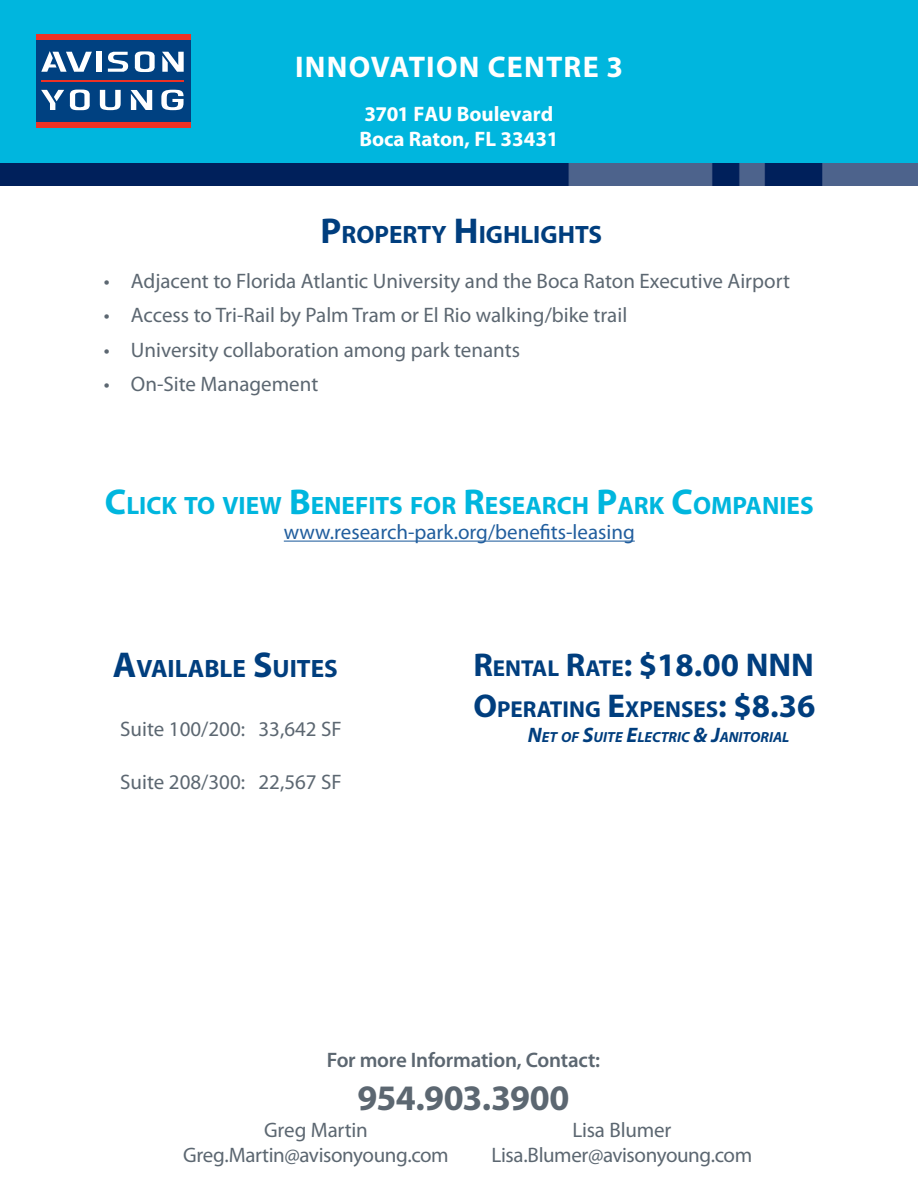
<style>
.page{position:relative;width:918px;height:1188px;background:#fff}
.page>*{position:absolute;margin:0;border:0;box-sizing:border-box;transform-origin:0 0}
.t1{font:700 36px "Myriad Pro";letter-spacing:-.015em;color:#5c6771}
.t2{font:700 33px "Myriad Pro";color:#003e7e}
.t3{font:700 30px "Myriad Pro";letter-spacing:.04em;color:#fff}
.t4{font:700 25.2px "Myriad Pro";color:#00b6de}
.t5{font:700 25.2px "Myriad Pro";color:#003e7e}
.t6{font:700 23.1px "Myriad Pro";color:#003e7e}
.t7{font:21px/25.2px "Myriad Pro";color:#5c6771;text-align:center}
.t8{font:21px "Myriad Pro";color:#215e9e}
.t9{font:700 21px/25.2px "Myriad Pro";color:#fff}
.t10{font:600 21px "Myriad Pro";letter-spacing:-.01em;color:#5c6771}
.t11{font:italic 700 14.7px "Myriad Pro";color:#003e7e}
.s1{font-size:36px}
.s2{font-size:23.1px}
.s3{font-size:33px}
.s4{font-size:21px}
</style>
<div class="page">
<div style="left:1px;top:0;width:917px;height:166px;background:#00b6de"></div>
<img style="left:1px;top:164px;width:917px;height:21px">
<div style="left:36px;top:40px;width:154px;height:82px;background:#004181"></div>
<div style="left:96px;top:52px;width:6px;height:20px;background:#fff"></div>
<svg style="left:162px;top:52px;width:22px;height:20px"></svg>
<svg style="left:108px;top:51px;width:47px;height:21px"></svg>
<svg style="left:131px;top:90px;width:21px;height:20px"></svg>
<svg style="left:41px;top:51px;width:51px;height:21px"></svg>
<svg style="left:41px;top:90px;width:49px;height:20px"></svg>
<svg style="left:100px;top:90px;width:21px;height:20px"></svg>
<svg style="left:161px;top:90px;width:23px;height:20px"></svg>
<div style="left:36px;top:122px;width:154px;height:6px;background:#ee3124"></div>
<div style="left:36px;top:34px;width:154px;height:6px;background:#ee3124"></div>
<hr style="left:41px;top:80px;width:143px;height:2px;background:#ee3124">
<hr style="left:284px;top:541px;width:351px;height:1px;background:#215e9e">
<h3 class="t3" style="left:295px;top:48px;width:330px">INNOVATION CENTRE 3</h3>
<p class="t9" style="left:359px;top:100px;width:201px">3701 FAU Boulevard<br>Boca Raton, FL 33431</p>
<p class="t5" style="left:321px;top:219px;width:283px"><span class="s1">P</span>ROPERTY <span class="s1">H</span>IGHLIGHTS</p>
<p class="t7" style="left:104px;top:268px;width:688px">• Adjacent to Florida Atlantic University and the Boca Raton Executive Airport</p>
<p class="t7" style="left:104px;top:302px;width:525px">• Access to Tri-Rail by Palm Tram or El Rio walking/bike trail</p>
<p class="t7" style="left:104px;top:337px;width:418px">• University collaboration among park tenants</p>
<p class="t7" style="left:104px;top:371px;width:216px">• On-Site Management</p>
<p class="t4" style="left:105px;top:489px;width:710px"><span class="s1">C</span>LICK TO VIEW <span class="s1">B</span>ENEFITS FOR <span class="s1">R</span>ESEARCH <span class="s1">P</span>ARK <span class="s1">C</span>OMPANIES</p>
<p class="t8" style="left:284px;top:519px;width:352px">www.research-park.org/benefits-leasing</p>
<p class="t5" style="left:113px;top:652px;width:227px"><span class="s1">A</span>VAILABLE <span class="s1">S</span>UITES</p>
<p class="t7" style="left:120px;top:716px;width:223px">Suite 100/200: 33,642 SF</p>
<p class="t7" style="left:120px;top:769px;width:223px">Suite 208/300: 22,567 SF</p>
<h2 class="t2" style="left:473px;top:644px;width:295px">R<span class="s2">ENTAL</span> R<span class="s2">ATE</span>: $18.00 NNN</h2>
<p class="t6" style="left:473px;top:694px;width:343px"><span class="s3">O</span>PERATING <span class="s3">E</span>XPENSES<span class="s3">: $8.36</span></p>
<p class="t11" style="left:528px;top:727px;width:263px"><span class="s4">N</span>ET OF <span class="s4">S</span>UITE <span class="s4">E</span>LECTRIC <span class="s4">&amp; J</span>ANITORIAL</p>
<p class="t10" style="left:327px;top:1047px;width:275px">For more Information, Contact:</p>
<h1 class="t1" style="left:357px;top:1075px;width:214px">954.903.3900</h1>
<p class="t7" style="left:183px;top:1117px;width:267px">Greg Martin<br>Greg.Martin@avisonyoung.com</p>
<p class="t7" style="left:492px;top:1117px;width:262px">Lisa Blumer<br>Lisa.Blumer@avisonyoung.com</p>
</div>
